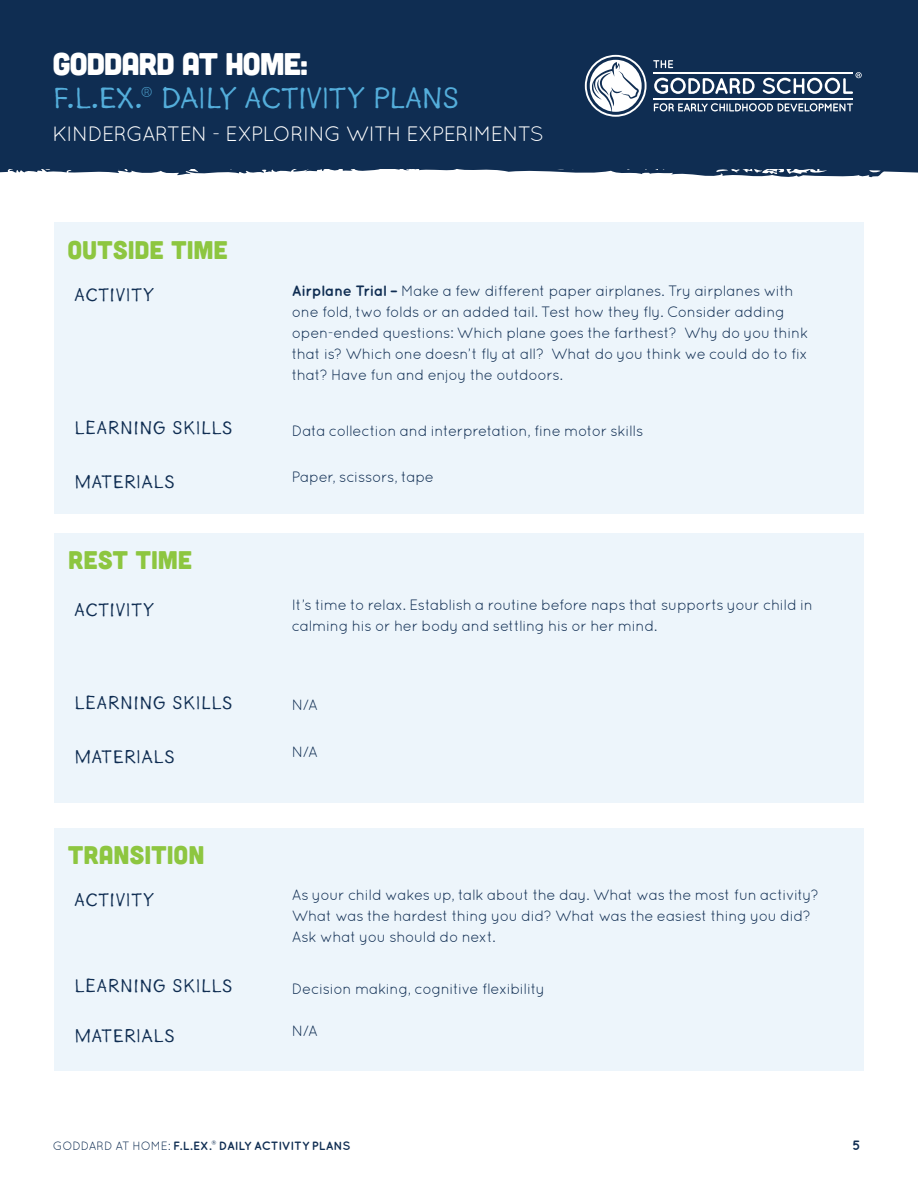
<style>
.page{position:relative;width:918px;height:1188px;background:#fff}
.page>*{position:absolute;margin:0;border:0;box-sizing:border-box;transform-origin:0 0}
.t1{font:31.35px "Goodlife Sans";letter-spacing:-.045em;color:#54aedb}
.t2{font:31.35px "Cubano";letter-spacing:-.045em;color:#fff}
.t3{font:25.5px "Cubano";letter-spacing:.005em;color:#8dc640}
.t4{font:20.85px "Quicksand";letter-spacing:-.04em;color:#fff}
.t5{font:19.5px "Goodlife Sans";color:#0f2d52}
.t6{font:15px/21px "Quicksand";letter-spacing:-.025em;color:#0f2d52}
.t7{font:700 13.5px "Quicksand";color:#0f2d52}
.t8{font:700 12px "Quicksand";letter-spacing:-.005em;color:#0f2d52}
.s1{font-family:"Quicksand";font-size:28.35px}
.s2{font-weight:700}
.s3{font-weight:400}
</style>
<div class="page">
<div style="left:0;top:0;width:918px;height:168px;background:#0f2d52"></div>
<svg style="left:0;top:168px;width:918px;height:10px"></svg>
<svg style="left:654px;top:103px;width:199px;height:8px"></svg>
<svg style="left:653px;top:60px;width:20px;height:8px"></svg>
<svg style="left:654px;top:78px;width:101px;height:16px"></svg>
<hr style="left:653px;top:72px;width:200px;height:2px;background:#fff">
<hr style="left:653px;top:98px;width:200px;height:2px;background:#fff">
<svg style="left:585px;top:55px;width:62px;height:62px"></svg>
<svg style="left:763px;top:72px;width:99px;height:22px"></svg>
<div style="left:54px;top:222px;width:810px;height:291px;background:#edf5fb"></div>
<div style="left:54px;top:533px;width:810px;height:270px;background:#edf5fb"></div>
<div style="left:54px;top:829px;width:810px;height:242px;background:#edf5fb"></div>
<h1 class="t2" style="left:52px;top:44px;width:257px">GODDARD AT HOME:</h1>
<h1 class="t1" style="left:52px;top:81px;width:409px">F.L.EX.<span class="s1">®</span> DAILY ACTIVITY PLANS</h1>
<h3 class="t4" style="left:52px;top:122px;width:493px">KINDERGARTEN - EXPLORING WITH EXPERIMENTS</h3>
<h2 class="t3" style="left:68px;top:233px;width:162px">OUTSIDE TIME</h2>
<h3 class="t5" style="left:74px;top:284px;width:82px">ACTIVITY</h3>
<p class="t6" style="left:292px;top:280px;width:518px"><span class="s2">Airplane Trial –</span> Make a few different paper airplanes. Try airplanes with one fold, two folds or an added tail. Test how they fly. Consider adding open-ended questions: Which plane goes the farthest? Why do you think that is? Which one doesn’t fly at all? What do you think we could do to fix that? Have fun and enjoy the outdoors.</p>
<h3 class="t5" style="left:74px;top:417px;width:160px">LEARNING SKILLS</h3>
<p class="t6" style="left:292px;top:420px;width:353px">Data collection and interpretation, fine motor skills</p>
<h3 class="t5" style="left:74px;top:471px;width:102px">MATERIALS</h3>
<p class="t6" style="left:292px;top:466px;width:144px">Paper, scissors, tape</p>
<h2 class="t3" style="left:68px;top:544px;width:126px">REST TIME</h2>
<h3 class="t5" style="left:74px;top:599px;width:82px">ACTIVITY</h3>
<p class="t6" style="left:292px;top:594px;width:523px">It’s time to relax. Establish a routine before naps that supports your child in calming his or her body and settling his or her mind.</p>
<h3 class="t5" style="left:74px;top:692px;width:160px">LEARNING SKILLS</h3>
<p class="t6" style="left:292px;top:694px;width:27px">N/A</p>
<h3 class="t5" style="left:74px;top:746px;width:102px">MATERIALS</h3>
<p class="t6" style="left:292px;top:741px;width:27px">N/A</p>
<h2 class="t3" style="left:68px;top:839px;width:138px">TRANSITION</h2>
<h3 class="t5" style="left:74px;top:889px;width:82px">ACTIVITY</h3>
<p class="t6" style="left:292px;top:884px;width:528px">As your child wakes up, talk about the day. What was the most fun activity?<br>What was the hardest thing you did? What was the easiest thing you did?<br>Ask what you should do next.</p>
<h3 class="t5" style="left:74px;top:975px;width:160px">LEARNING SKILLS</h3>
<p class="t6" style="left:292px;top:978px;width:255px">Decision making, cognitive flexibility</p>
<h3 class="t5" style="left:74px;top:1025px;width:102px">MATERIALS</h3>
<p class="t6" style="left:292px;top:1020px;width:27px">N/A</p>
<p class="t8" style="left:53px;top:1139px;width:299px"><span class="s3">GODDARD AT HOME:</span> F.L.EX.® DAILY ACTIVITY PLANS</p>
<p class="t7" style="left:852px;top:1137px;width:10px">5</p>
</div>
